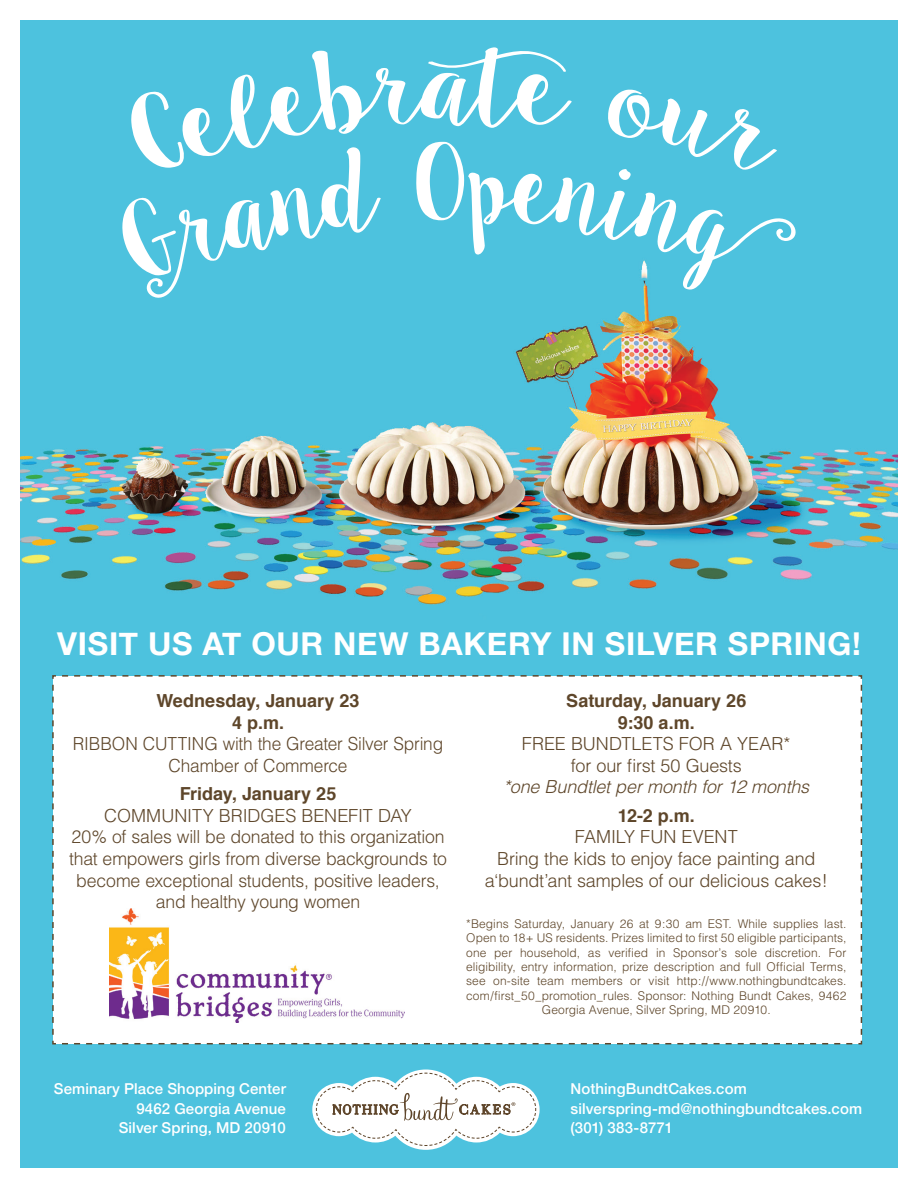
<style>
.page{position:relative;width:918px;height:1188px;background:#fff}
.page>*{position:absolute;margin:0;border:0;box-sizing:border-box;transform-origin:0 0}
.t1{font:700 31.5px "Helvetica Neue";letter-spacing:.02em;color:#fff}
.t2{font:300 18px/21.6px "Helvetica";letter-spacing:-.01em;color:#5e462a;text-align:center}
.t3{font:700 18px/21.6px "Helvetica";color:#5e462a;text-align:center}
.t4{font:300 18px/21.6px "Helvetica";letter-spacing:-.01em;color:#5e462a;text-align:center;scale:.96 1}
.t5{font:italic 300 18px "Helvetica";letter-spacing:-.01em;color:#5e462a}
.t6{font:500 15px/19.5px "Helvetica Neue";letter-spacing:.01em;color:#fff;text-align:right}
.t7{font:300 12px/14.4px "Helvetica";letter-spacing:.005em;color:#5e462a;text-align:center}
</style>
<div class="page">
<img style="left:20px;top:20px;width:878px;height:1148px">
<svg style="left:51px;top:674px;width:812px;height:371px"></svg>
<svg style="left:122px;top:47px;width:675px;height:253px;background:#69cbe3"></svg>
<svg style="left:312px;top:1070px;width:228px;height:80px"></svg>
<img style="left:110px;top:909px;width:294px;height:114px">
<h1 class="t1" style="left:57px;top:619px;width:805px">VISIT US AT OUR NEW BAKERY IN SILVER SPRING!</h1>
<h2 class="t3" style="left:157px;top:690px;width:205px">Wednesday, January 23<br>4 p.m.</h2>
<h2 class="t4" style="left:73px;top:733px;width:387px">RIBBON CUTTING with the Greater Silver Spring<br>Chamber of Commerce</h2>
<h2 class="t3" style="left:180px;top:783px;width:158px">Friday, January 25</h2>
<h2 class="t2" style="left:69px;top:804px;width:379px">COMMUNITY BRIDGES BENEFIT DAY<br>20% of sales will be donated to this organization that empowers girls from diverse backgrounds to become exceptional students, positive leaders, and healthy young women</h2>
<h2 class="t3" style="left:566px;top:690px;width:182px">Saturday, January 26<br>9:30 a.m.</h2>
<h2 class="t2" style="left:522px;top:733px;width:270px">FREE BUNDTLETS FOR A YEAR* for our first 50 Guests</h2>
<h2 class="t5" style="left:503px;top:776px;width:307px">*one Bundtlet per month for 12 months</h2>
<h2 class="t3" style="left:618px;top:805px;width:78px">12-2 p.m.</h2>
<h2 class="t2" style="left:485px;top:826px;width:344px">FAMILY FUN EVENT<br>Bring the kids to enjoy face painting and a‘bundt’ant samples of our delicious cakes!</h2>
<p class="t7" style="left:466px;top:916px;width:382px">*Begins Saturday, January 26 at 9:30 am EST. While supplies last.<br>Open to 18+ US residents. Prizes limited to first 50 eligible participants, one per household, as verified in Sponsor’s sole discretion. For eligibility, entry information, prize description and full Official Terms, see on-site team members or visit http://www.nothingbundtcakes. com/first_50_promotion_rules. Sponsor: Nothing Bundt Cakes, 9462<br>Georgia Avenue, Silver Spring, MD 20910.</p>
<p class="t6" style="left:54px;top:1078px;width:234px">Seminary Place Shopping Center<br>9462 Georgia Avenue<br>Silver Spring, MD 20910</p>
<p class="t6" style="left:571px;top:1078px;width:293px;text-align:left">NothingBundtCakes.com silverspring-md@nothingbundtcakes.com (301) 383-8771</p>
</div>
